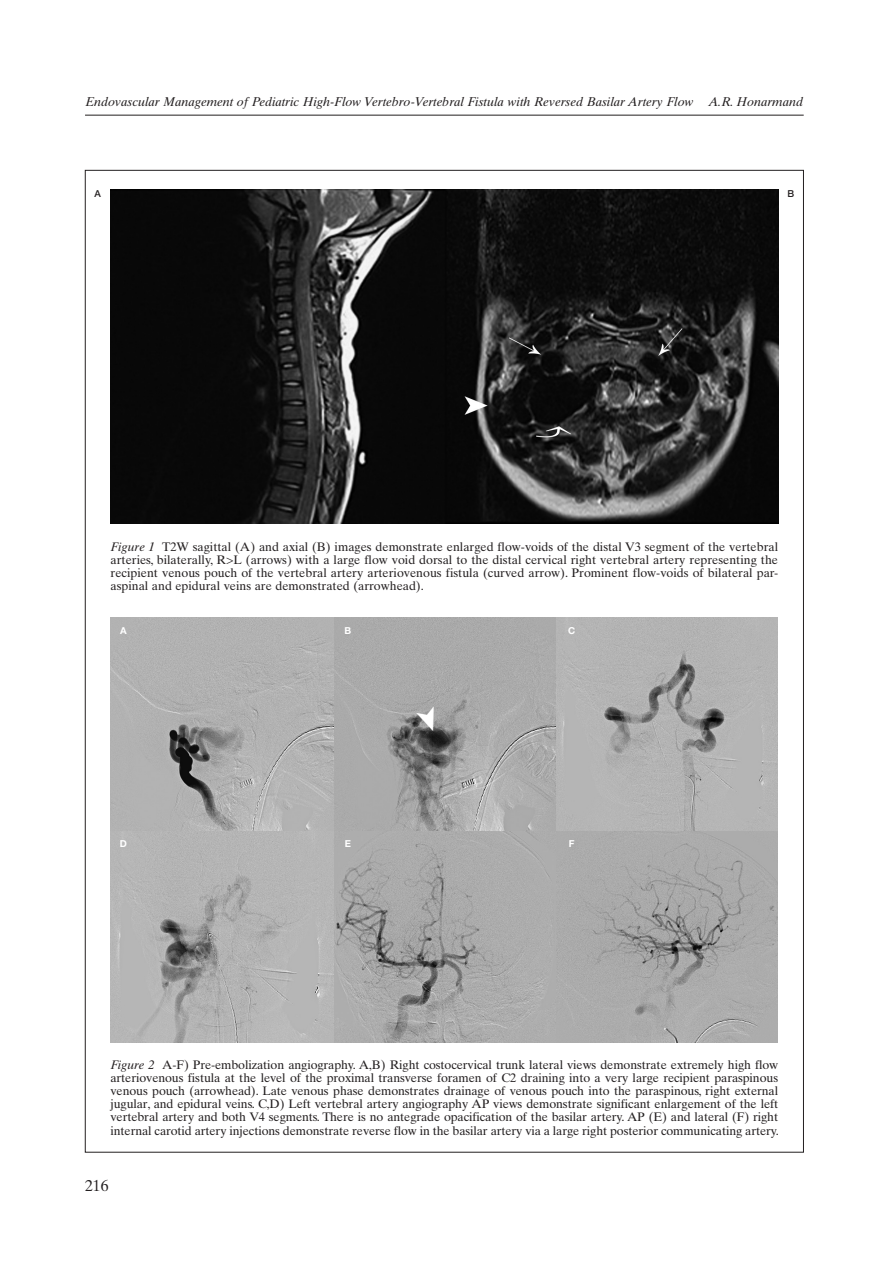
<style>
.page{position:relative;width:893px;height:1263px;background:#fff}
.page>*{position:absolute;margin:0;border:0;box-sizing:border-box;transform-origin:0 0}
.Normale{font:15.75px "Times Ten";color:#231f20}
.testine{font:italic 12.75px "Times Ten";letter-spacing:-.005em;color:#231f20}
.Dida_ingl_tondo{font:12.3px/13.2px "Times Ten";letter-spacing:-.005em;color:#231f20;text-align:justify}
.Table_testo_9___18{font:700 9.6px "Helvetica Neue";color:#fff}
.Table_testo_9___18-2{font:500 9.6px "Helvetica Neue";color:#231f20}
.s1{font-style:italic}
</style>
<div class="page">
<hr style="left:85px;top:115px;width:719px;height:1px;background:#231f20">
<img style="left:111px;top:189px;width:667px;height:335px">
<img style="left:334px;top:831px;width:443px;height:211px">
<img style="left:111px;top:831px;width:223px;height:211px">
<img style="left:334px;top:618px;width:443px;height:213px">
<img style="left:111px;top:618px;width:223px;height:213px">
<svg style="left:416px;top:706px;width:26px;height:28px"></svg>
<p class="testine" style="left:85px;top:95px;width:720px">Endovascular Management of Pediatric High-Flow Vertebro-Vertebral Fistula with Reversed Basilar Artery Flow A.R. Honarmand</p>
<p class="Table_testo_9___18-2" style="left:95px;top:188px;width:8px">A</p>
<p class="Table_testo_9___18-2" style="left:787px;top:188px;width:8px">B</p>
<p class="Dida_ingl_tondo" style="left:111px;top:540px;width:669px"><span class="s1">Figure 1</span> T2W sagittal (A) and axial (B) images demonstrate enlarged flow-voids of the distal V3 segment of the vertebral arteries, bilaterally, R&gt;L (arrows) with a large flow void dorsal to the distal cervical right vertebral artery representing the recipient venous pouch of the vertebral artery arteriovenous fistula (curved arrow). Prominent flow-voids of bilateral par&shy;aspinal and epidural veins are demonstrated (arrowhead).</p>
<p class="Table_testo_9___18" style="left:120px;top:624px;width:8px">A</p>
<p class="Table_testo_9___18" style="left:344px;top:624px;width:8px">B</p>
<p class="Table_testo_9___18" style="left:568px;top:624px;width:9px">C</p>
<p class="Table_testo_9___18" style="left:120px;top:837px;width:9px">D</p>
<p class="Table_testo_9___18" style="left:345px;top:837px;width:8px">E</p>
<p class="Table_testo_9___18" style="left:569px;top:837px;width:7px">F</p>
<p class="Dida_ingl_tondo" style="left:110px;top:1058px;width:670px"><span class="s1">Figure 2</span> A-F) Pre-embolization angiography. A,B) Right costocervical trunk lateral views demonstrate extremely high flow arteriovenous fistula at the level of the proximal transverse foramen of C2 draining into a very large recipient paraspinous venous pouch (arrowhead). Late venous phase demonstrates drainage of venous pouch into the paraspinous, right external jugular, and epidural veins. C,D) Left vertebral artery angiography AP views demonstrate significant enlargement of the left vertebral artery and both V4 segments. There is no antegrade opacification of the basilar artery. AP (E) and lateral (F) right internal carotid artery injections demonstrate reverse flow in the basilar artery via a large right posterior communicating artery.</p>
<p class="Normale" style="left:85px;top:1176px;width:25px">216</p>
</div>
